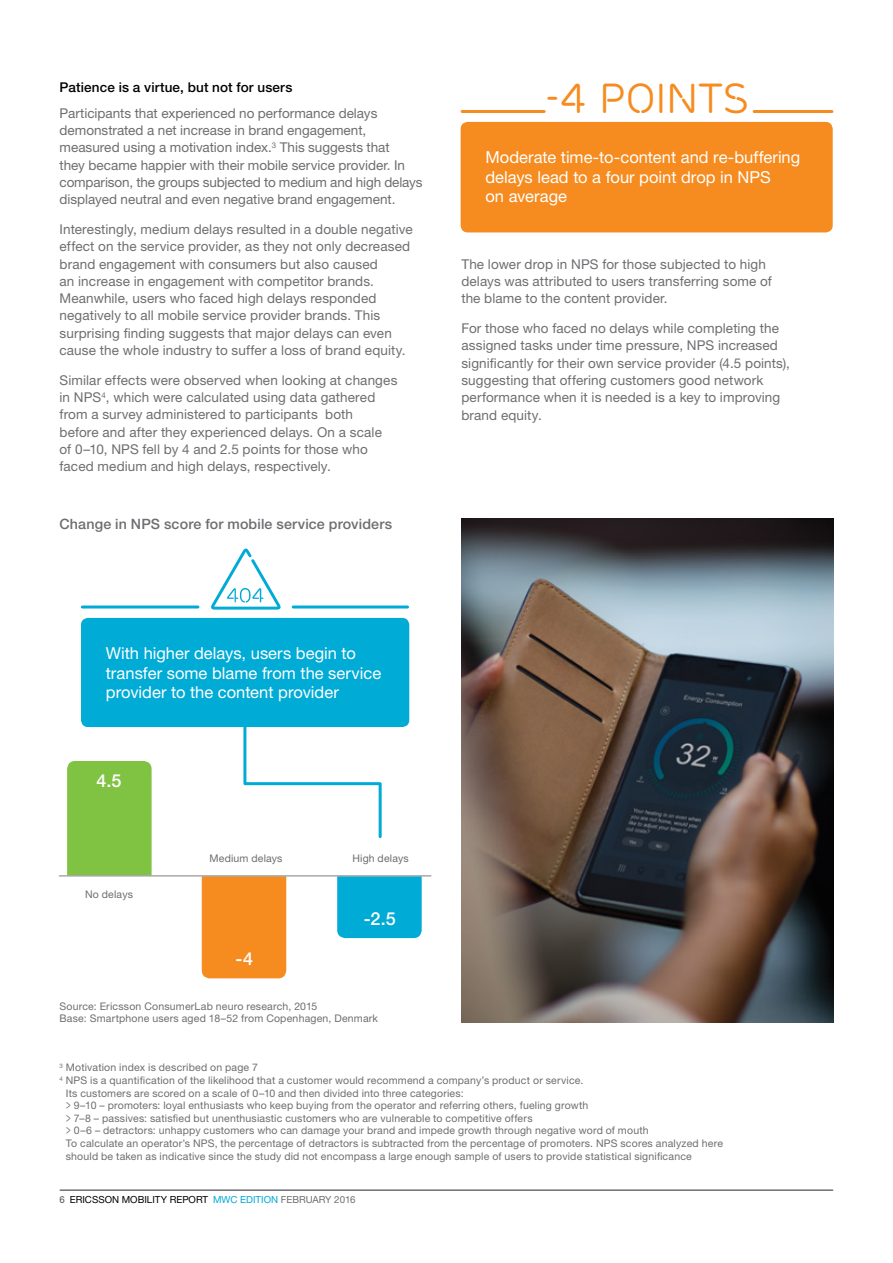
<style>
.page{position:relative;width:893px;height:1263px;background:#fff}
.page>*{position:absolute;margin:0;border:0;box-sizing:border-box;transform-origin:0 0}
.t1{font:42px "Ericsson Capital";letter-spacing:-.01em;color:#f68b1f}
.t2{font:500 18px "Ericsson Sans";color:#fff}
.t3{font:16.5px/19.5px "Ericsson Sans";color:#fff}
.t4{font:500 14.25px "Ericsson Sans";letter-spacing:.01em;color:#6d6e71}
.t5{font:13.5px/17.2px "Ericsson Sans";letter-spacing:.01em;color:#6d6e71}
.t6{font:500 13.5px "Ericsson Sans";letter-spacing:.01em;color:#000}
.t7{font:10.5px/12.6px "Ericsson Sans";letter-spacing:.02em;color:#6d6e71}
.t8{font:9.75px "Ericsson Sans";color:#000}
.s1{font-family:"Ericsson Capital"}
.s2{font-weight:500;color:#6d6e71}
.s3{color:#00abd6}
.s4{color:#6d6e71}
</style>
<div class="page">
<hr style="left:60px;top:1189px;width:773px;height:2px;background:#6d6e71">
<svg style="left:242px;top:727px;width:141px;height:112px"></svg>
<div style="left:461px;top:123px;width:371px;height:109px;background:#f68b1f;border-radius:6px"></div>
<div style="left:461px;top:122px;width:372px;height:110px;border:2px solid #f68b1f;border-radius:6px"></div>
<hr style="left:462px;top:110px;width:82px;height:3px;background:#f68b1f">
<hr style="left:754px;top:110px;width:78px;height:3px;background:#f68b1f">
<div style="left:82px;top:619px;width:327px;height:107px;background:#00abd6;border-radius:6px"></div>
<div style="left:81px;top:618px;width:328px;height:109px;border:2px solid #00abd6;border-radius:6px"></div>
<div style="left:67px;top:761px;width:85px;height:114px;background:#80c342"></div>
<div style="left:202px;top:876px;width:84px;height:102px;background:#f68b1f"></div>
<div style="left:337px;top:876px;width:85px;height:62px;background:#00abd6"></div>
<hr style="left:59px;top:875px;width:372px;height:1px;background:#a7a9ac">
<svg style="left:211px;top:549px;width:70px;height:61px"></svg>
<hr style="left:82px;top:605px;width:116px;height:3px;background:#00abd6">
<hr style="left:293px;top:605px;width:115px;height:3px;background:#00abd6">
<img style="left:461px;top:519px;width:372px;height:503px">
<p class="t6" style="left:60px;top:80px;width:234px">Patience is a virtue, but not for users</p>
<p class="t5" style="left:60px;top:105px;width:364px">Participants that experienced no performance delays demonstrated a net increase in brand engagement, measured using a motivation index.<sup>3</sup> This suggests that<br>they became happier with their mobile service provider. In comparison, the groups subjected to medium and high delays displayed neutral and even negative brand engagement.</p>
<p class="t5" style="left:60px;top:221px;width:355px">Interestingly, medium delays resulted in a double negative effect on the service provider, as they not only decreased brand engagement with consumers but also caused<br>an increase in engagement with competitor brands.<br>Meanwhile, users who faced high delays responded negatively to all mobile service provider brands. This surprising finding suggests that major delays can even cause the whole industry to suffer a loss of brand equity.</p>
<p class="t5" style="left:60px;top:372px;width:339px">Similar effects were observed when looking at changes in NPS<sup>4</sup>, which were calculated using data gathered from a survey administered to participants both<br>before and after they experienced delays. On a scale<br>of 0–10, NPS fell by 4 and 2.5 points for those who faced medium and high delays, respectively.</p>
<p class="t4" style="left:60px;top:516px;width:334px">Change in NPS score for mobile service providers</p>
<h1 class="t1" style="left:544px;top:74px;width:207px">-4 POINTS</h1>
<p class="t3" style="left:485px;top:148px;width:316px">Moderate time-to-content and re-buffering delays lead to a four point drop in NPS<br>on average</p>
<p class="t5" style="left:461px;top:255px;width:312px">The lower drop in NPS for those subjected to high delays was attributed to users transferring some of the blame to the content provider.</p>
<p class="t5" style="left:461px;top:320px;width:330px">For those who faced no delays while completing the assigned tasks under time pressure, NPS increased significantly for their own service provider (4.5 points), suggesting that offering customers good network performance when it is needed is a key to improving brand equity.</p>
<p class="t3" style="left:106px;top:644px;width:277px">With higher delays, users begin to transfer some blame from the service provider to the content provider</p>
<h2 class="t2" style="left:97px;top:770px;width:26px">4.5</h2>
<p class="t7" style="left:85px;top:888px;width:49px">No delays</p>
<p class="t7" style="left:209px;top:851px;width:75px">Medium delays</p>
<p class="t7" style="left:352px;top:851px;width:58px">High delays</p>
<h2 class="t2" style="left:236px;top:948px;width:19px">-4</h2>
<h2 class="t2" style="left:364px;top:908px;width:33px">-2.5</h2>
<p class="t7" style="left:60px;top:1000px;width:320px">Source: Ericsson ConsumerLab neuro research, 2015<br>Base: Smartphone users aged 18–52 from Copenhagen, Denmark</p>
<p class="t7" style="left:60px;top:1061px;width:200px"><sup>3</sup> Motivation index is described on page 7</p>
<p class="t7" style="left:60px;top:1074px;width:525px"><sup>4</sup> NPS is a quantification of the likelihood that a customer would recommend a company’s product or service.</p>
<p class="t7" style="left:66px;top:1087px;width:399px">Its customers are scored on a scale of 0–10 and then divided into three categories:</p>
<p class="t7" style="left:66px;top:1099px;width:524px"><span class="s1">&gt;</span> 9–10 – promoters: loyal enthusiasts who keep buying from the operator and referring others, fueling growth</p>
<p class="t7" style="left:66px;top:1112px;width:468px"><span class="s1">&gt;</span> 7–8 – passives: satisfied but unenthusiastic customers who are vulnerable to competitive offers</p>
<p class="t7" style="left:66px;top:1124px;width:584px"><span class="s1">&gt;</span> 0–6 – detractors: unhappy customers who can damage your brand and impede growth through negative word of mouth</p>
<p class="t7" style="left:66px;top:1137px;width:659px">To calculate an operator’s NPS, the percentage of detractors is subtracted from the percentage of promoters. NPS scores analyzed here</p>
<p class="t7" style="left:66px;top:1150px;width:627px">should be taken as indicative since the study did not encompass a large enough sample of users to provide statistical significance</p>
<p class="t8" style="left:60px;top:1194px;width:297px"><span class="s2">6</span> ERICSSON MOBILITY REPORT <span class="s3">MWC EDITION</span> <span class="s4">FEBRUARY 2016</span></p>
</div>
